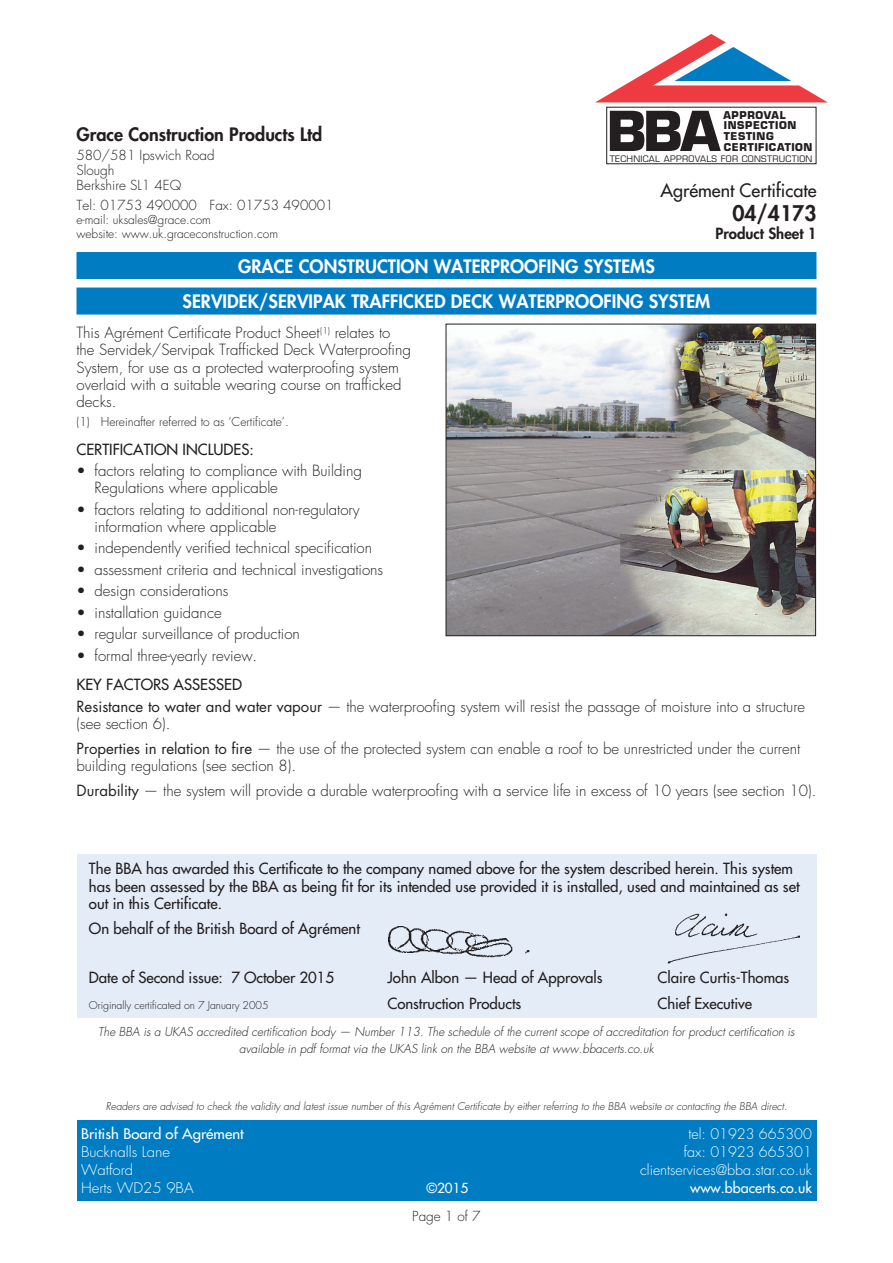
<style>
.page{position:relative;width:893px;height:1263px;background:#fff}
.page>*{position:absolute;margin:0;border:0;box-sizing:border-box;transform-origin:0 0}
.t1{font:800 21px "Futura";color:#231f20}
.t2{font:800 18px/35.5px "Futura";color:#fff;text-align:center}
.t3{font:800 18px "Futura";color:#231f20}
.t4{font:18px "Futura";color:#231f20}
.t5{font:300 15px/17.2px "Futura";color:#231f20}
.t6{font:15px/17.4px "Futura";color:#231f20}
.t7{font:800 15px "Futura";color:#231f20}
.t8{font:300 14.25px "Futura";color:#fff}
.t9{font:300 14.25px "Futura";color:#fff;scale:1.05 1}
.t10{font:14.25px "Futura";color:#fff;scale:1.05 1}
.t11{font:14.25px "Futura";color:#fff}
.t12{font:300 13.5px/15px "Futura";color:#231f20}
.t13{font:13.5px "Futura";color:#fff}
.t14{font:italic 300 12px/17.2px "Futura";color:#231f20;text-align:center}
.t15{font:300 12px/14.2px "Futura";color:#231f20}
.t16{font:italic 300 10.5px "Futura";color:#231f20}
.t17{font:700 10.5px/10.6px "Eurostile";letter-spacing:.035em;color:#231f20}
.t18{font:300 10.5px "Futura";letter-spacing:-.005em;color:#231f20}
.t19{font:8.7px "Eurostile";letter-spacing:.035em;color:#231f20}
.s1{font-weight:400}
</style>
<div class="page">
<div style="left:606px;top:107px;width:210px;height:57px;border:1px solid #231f20"></div>
<svg style="left:610px;top:111px;width:111px;height:40px"></svg>
<svg style="left:595px;top:34px;width:233px;height:69px"></svg>
<div style="left:76px;top:252px;width:740px;height:27px;background:#007cc2"></div>
<div style="left:76px;top:288px;width:740px;height:27px;background:#007cc2"></div>
<img style="left:448px;top:326px;width:366px;height:308px">
<div style="left:446px;top:324px;width:370px;height:312px;border:1px solid #231f20"></div>
<div style="left:77px;top:1120px;width:739px;height:80px;background:#007cc2"></div>
<div style="left:77px;top:854px;width:740px;height:163px;background:#e4ecf7"></div>
<img style="left:388px;top:926px;width:142px;height:32px">
<img style="left:667px;top:913px;width:133px;height:51px">
<p class="t3" style="left:76px;top:123px;width:247px">Grace Construction Products Ltd</p>
<p class="t12" style="left:76px;top:148px;width:140px">580/581 Ipswich Road<br>Slough<br>Berkshire SL1 4EQ</p>
<p class="t12" style="left:76px;top:198px;width:258px">Tel: 01753 490000 Fax: 01753 490001</p>
<p class="t15" style="left:76px;top:213px;width:203px">e-mail: uksales@grace.com<br>website: www.uk.graceconstruction.com</p>
<p class="t17" style="left:723px;top:110px;width:91px">APPROVAL<br>INSPECTION<br>TESTING<br>CERTIFICATION</p>
<p class="t19" style="left:610px;top:153px;width:204px">TECHNICAL APPROVALS FOR CONSTRUCTION</p>
<p class="t4" style="left:660px;top:179px;width:158px">Agrément Certificate</p>
<h1 class="t1" style="left:732px;top:199px;width:86px">04/4173</h1>
<p class="t7" style="left:715px;top:223px;width:103px">Product Sheet 1</p>
<p class="t2" style="left:183px;top:248px;width:529px">GRACE CONSTRUCTION WATERPROOFING SYSTEMS<br>SERVIDEK/SERVIPAK TRAFFICKED DECK WATERPROOFING SYSTEM</p>
<p class="t5" style="left:76px;top:324px;width:336px">This Agrément Certificate Product Sheet<sup>(1)</sup> relates to the Servidek/Servipak Trafficked Deck Waterproofing System, for use as a protected waterproofing system overlaid with a suitable wearing course on trafficked decks.</p>
<p class="t15" style="left:76px;top:414px;width:214px">(1) Hereinafter referred to as ‘Certificate’.</p>
<p class="t6" style="left:76px;top:441px;width:179px">CERTIFICATION INCLUDES:</p>
<p class="t5" style="left:94px;top:463px;width:269px;text-indent:-18px">• factors relating to compliance with Building<br>Regulations where applicable</p>
<p class="t5" style="left:94px;top:501px;width:267px;text-indent:-18px">• factors relating to additional non-regulatory information where applicable</p>
<p class="t5" style="left:76px;top:540px;width:297px">• independently verified technical specification</p>
<p class="t5" style="left:76px;top:561px;width:308px">• assessment criteria and technical investigations</p>
<p class="t5" style="left:76px;top:582px;width:153px">• design considerations</p>
<p class="t5" style="left:76px;top:604px;width:147px">• installation guidance</p>
<p class="t5" style="left:76px;top:625px;width:225px">• regular surveillance of production</p>
<p class="t5" style="left:76px;top:647px;width:182px">• formal three-yearly review.</p>
<p class="t5" style="left:76px;top:674px;width:730px;line-height:21.8px"><span class="s1">KEY FACTORS ASSESSED<br></span><span class="s1">Resistance to water and water vapour</span> — the waterproofing system will resist the passage of moisture into a structure</p>
<p class="t5" style="left:76px;top:711px;width:725px;line-height:24.8px">(see section 6).<br><span class="s1">Properties in relation to fire</span> — the use of the protected system can enable a roof to be unrestricted under the current</p>
<p class="t5" style="left:76px;top:753px;width:741px;line-height:24.8px">building regulations (see section 8).<br><span class="s1">Durability</span> — the system will provide a durable waterproofing with a service life in excess of 10 years (see section 10).</p>
<p class="t6" style="left:89px;top:860px;width:712px">The BBA has awarded this Certificate to the company named above for the system described herein. This system has been assessed by the BBA as being fit for its intended use provided it is installed, used and maintained as set out in this Certificate.</p>
<p class="t6" style="left:89px;top:920px;width:273px">On behalf of the British Board of Agrément</p>
<p class="t6" style="left:89px;top:969px;width:247px">Date of Second issue: 7 October 2015</p>
<p class="t6" style="left:387px;top:969px;width:217px">John Albon — Head of Approvals</p>
<p class="t6" style="left:657px;top:969px;width:133px">Claire Curtis-Thomas</p>
<p class="t18" style="left:89px;top:998px;width:181px">Originally certificated on 7 January 2005</p>
<p class="t6" style="left:387px;top:994px;width:135px">Construction Products</p>
<p class="t6" style="left:657px;top:994px;width:96px">Chief Executive</p>
<p class="t14" style="left:98px;top:1023px;width:698px">The BBA is a UKAS accredited certification body — Number 113. The schedule of the current scope of accreditation for product certification is available in pdf format via the UKAS link on the BBA website at www.bbacerts.co.uk</p>
<p class="t16" style="left:106px;top:1100px;width:683px">Readers are advised to check the validity and latest issue number of this Agrément Certificate by either referring to the BBA website or contacting the BBA direct.</p>
<p class="t10" style="left:81px;top:1124px;width:156px">British Board of Agrément</p>
<p class="t8" style="left:688px;top:1125px;width:125px">tel: 01923 665300</p>
<p class="t9" style="left:81px;top:1143px;width:86px">Bucknalls Lane</p>
<p class="t8" style="left:684px;top:1143px;width:130px">fax: 01923 665301</p>
<p class="t9" style="left:81px;top:1161px;width:51px">Watford</p>
<p class="t8" style="left:640px;top:1161px;width:173px">clientservices@bba.star.co.uk</p>
<p class="t9" style="left:81px;top:1179px;width:109px">Herts WD25 9BA</p>
<p class="t13" style="left:426px;top:1179px;width:44px">©2015</p>
<p class="t11" style="left:690px;top:1178px;width:123px">www.bbacerts.co.uk</p>
<p class="t13" style="left:461px;top:1179px;width:9px">2</p>
<p class="t12" style="left:412px;top:1209px;width:70px">Page 1 of 7</p>
</div>
